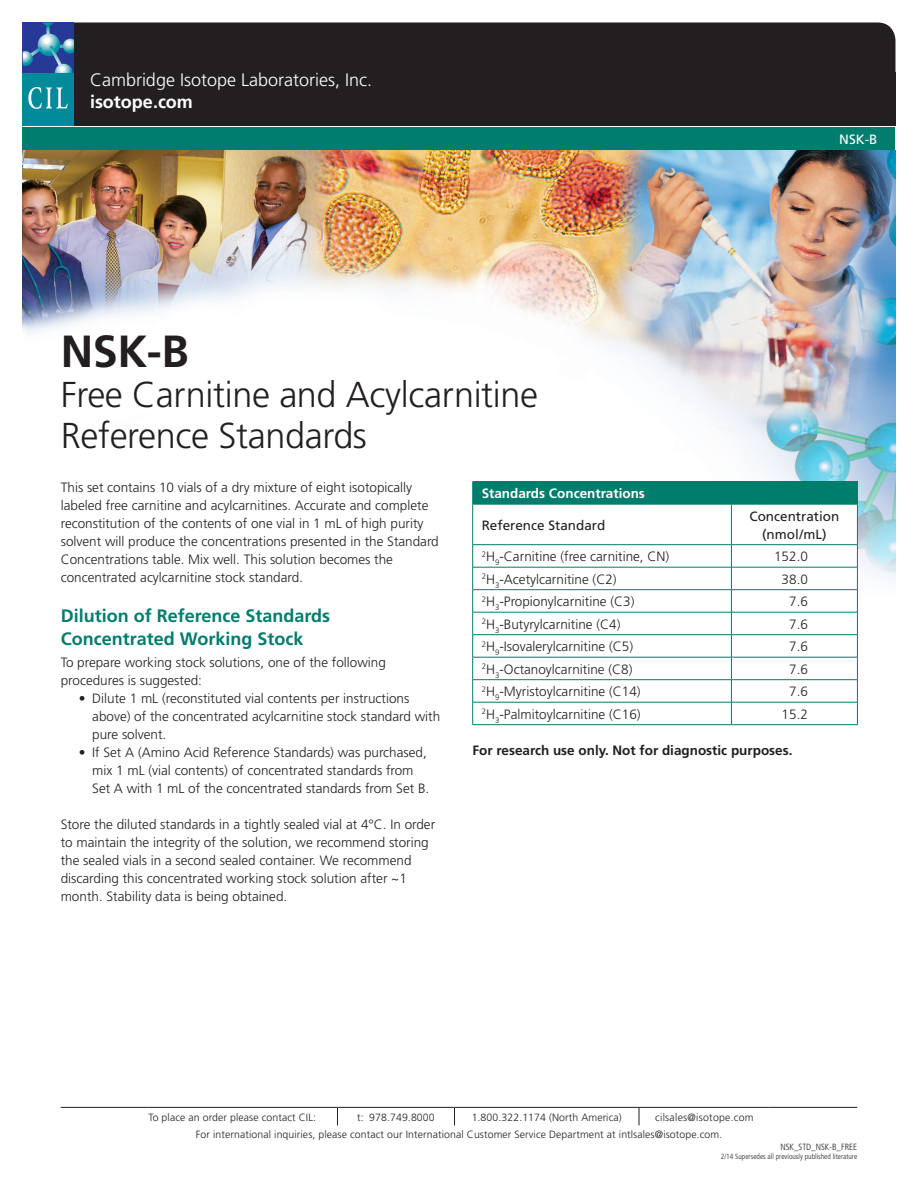
<style>
.page{position:relative;width:918px;height:1188px;background:#fff}
.page>*{position:absolute;margin:0;border:0;box-sizing:border-box;transform-origin:0 0}
.t1{font:700 45px "Frutiger LT Std";color:#231f20}
.t2{font:300 36px "Frutiger LT Std";letter-spacing:-.01em;color:#231f20}
.t3{font:700 18px "Frutiger LT Std";color:#007d6c}
.t4{font:300 18px "Frutiger LT Std";color:#fff}
.t5{font:700 18px "Frutiger LT Std";color:#fff}
.t6{font:300 13.5px/18px "Frutiger LT Std";color:#231f20}
.t7{font:700 13.5px "Frutiger LT Std";color:#231f20}
.t8{font:13.5px "Frutiger LT Std";color:#231f20}
.t9{font:700 13.5px "Frutiger LT Std";color:#fff}
.t10{font:13.5px "Frutiger LT Std";color:#fff}
.t11{font:300 10.5px "Frutiger LT Std";letter-spacing:.01em;color:#231f20}
.t12{font:300 condensed 9px "Frutiger LT Std";color:#231f20}
.t13{font:300 condensed 7.5px "Frutiger LT Std";color:#231f20}
</style>
<div class="page">
<img style="left:22px;top:150px;width:873px;height:429px">
<div style="left:27px;top:22px;width:869px;height:104px;background:#231f20;border-radius:18px"></div>
<div style="left:27px;top:72px;width:869px;height:54px;background:#231f20"></div>
<div style="left:23px;top:23px;width:51px;height:50px;background:#263996"></div>
<svg style="left:46px;top:24px;width:4px;height:17px"></svg>
<svg style="left:38px;top:34px;width:22px;height:22px"></svg>
<svg style="left:55px;top:64px;width:18px;height:18px"></svg>
<div style="left:23px;top:73px;width:51px;height:53px;background:#008a9a"></div>
<svg style="left:28px;top:87px;width:40px;height:22px"></svg>
<svg style="left:23px;top:47px;width:19px;height:19px"></svg>
<svg style="left:49px;top:39px;width:25px;height:32px"></svg>
<svg style="left:42px;top:22px;width:12px;height:4px"></svg>
<div style="left:22px;top:128px;width:874px;height:22px;background:#007d6c"></div>
<div style="left:473px;top:482px;width:384px;height:22px;background:#007d6c"></div>
<svg style="left:473px;top:505px;width:384px;height:219px"></svg>
<hr style="left:472px;top:481px;width:259px;height:1px;background:#007d6c">
<svg style="left:472px;top:482px;width:1px;height:22px"></svg>
<hr style="left:731px;top:481px;width:127px;height:1px;background:#007d6c">
<svg style="left:857px;top:482px;width:1px;height:22px"></svg>
<hr style="left:472px;top:504px;width:259px;height:1px;background:#007d6c">
<hr style="left:472px;top:504px;width:1px;height:40px;background:#007d6c">
<hr style="left:731px;top:504px;width:127px;height:1px;background:#007d6c">
<hr style="left:731px;top:504px;width:1px;height:40px;background:#007d6c">
<hr style="left:857px;top:504px;width:1px;height:40px;background:#007d6c">
<hr style="left:472px;top:544px;width:259px;height:1px;background:#007d6c">
<hr style="left:731px;top:544px;width:127px;height:1px;background:#007d6c">
<hr style="left:472px;top:567px;width:259px;height:1px;background:#007d6c">
<hr style="left:731px;top:567px;width:127px;height:1px;background:#007d6c">
<hr style="left:472px;top:589px;width:259px;height:1px;background:#007d6c">
<hr style="left:731px;top:589px;width:127px;height:1px;background:#007d6c">
<hr style="left:472px;top:612px;width:259px;height:1px;background:#007d6c">
<hr style="left:731px;top:612px;width:127px;height:1px;background:#007d6c">
<hr style="left:472px;top:634px;width:259px;height:1px;background:#007d6c">
<hr style="left:731px;top:634px;width:127px;height:1px;background:#007d6c">
<hr style="left:472px;top:657px;width:259px;height:1px;background:#007d6c">
<hr style="left:731px;top:657px;width:127px;height:1px;background:#007d6c">
<hr style="left:472px;top:679px;width:259px;height:1px;background:#007d6c">
<hr style="left:731px;top:679px;width:127px;height:1px;background:#007d6c">
<hr style="left:472px;top:702px;width:259px;height:1px;background:#007d6c">
<svg style="left:472px;top:545px;width:1px;height:179px"></svg>
<hr style="left:731px;top:702px;width:127px;height:1px;background:#007d6c">
<svg style="left:731px;top:545px;width:1px;height:179px"></svg>
<svg style="left:857px;top:545px;width:1px;height:179px"></svg>
<hr style="left:472px;top:724px;width:259px;height:1px;background:#007d6c">
<hr style="left:731px;top:724px;width:127px;height:1px;background:#007d6c">
<hr style="left:61px;top:1107px;width:87px;height:1px;background:#231f20">
<hr style="left:148px;top:1107px;width:190px;height:1px;background:#231f20">
<hr style="left:338px;top:1107px;width:116px;height:1px;background:#231f20">
<svg style="left:337px;top:1108px;width:1px;height:17px"></svg>
<hr style="left:454px;top:1107px;width:185px;height:1px;background:#231f20">
<svg style="left:454px;top:1108px;width:1px;height:17px"></svg>
<hr style="left:639px;top:1107px;width:131px;height:1px;background:#231f20">
<svg style="left:639px;top:1108px;width:1px;height:17px"></svg>
<hr style="left:770px;top:1107px;width:87px;height:1px;background:#231f20">
<p class="t4" style="left:90px;top:69px;width:284px">Cambridge Isotope Laboratories, Inc.</p>
<p class="t5" style="left:90px;top:91px;width:104px">isotope.com</p>
<p class="t10" style="left:839px;top:131px;width:40px">NSK-B</p>
<p class="t1" style="left:61px;top:325px;width:130px">NSK-B</p>
<p class="t2" style="left:61px;top:374px;width:479px">Free Carnitine and Acylcarnitine</p>
<p class="t2" style="left:61px;top:415px;width:308px">Reference Standards</p>
<p class="t6" style="left:61px;top:478px;width:380px">This set contains 10 vials of a dry mixture of eight isotopically labeled free carnitine and acylcarnitines. Accurate and complete reconstitution of the contents of one vial in 1 mL of high purity solvent will produce the concentrations presented in the Standard Concentrations table. Mix well. This solution becomes the concentrated acylcarnitine stock standard.</p>
<p class="t3" style="left:61px;top:605px;width:271px">Dilution of Reference Standards</p>
<p class="t3" style="left:61px;top:628px;width:244px">Concentrated Working Stock</p>
<p class="t6" style="left:61px;top:654px;width:327px">To prepare working stock solutions, one of the following procedures is suggested:</p>
<p class="t6" style="left:92px;top:690px;width:350px;text-indent:-14px">• Dilute 1 mL (reconstituted vial contents per instructions above) of the concentrated acylcarnitine stock standard with pure solvent.</p>
<p class="t6" style="left:92px;top:744px;width:339px;text-indent:-14px">• If Set A (Amino Acid Reference Standards) was purchased, mix 1 mL (vial contents) of concentrated standards from<br>Set A with 1 mL of the concentrated standards from Set B.</p>
<p class="t6" style="left:61px;top:816px;width:376px">Store the diluted standards in a tightly sealed vial at 4°C. In order to maintain the integrity of the solution, we recommend storing the sealed vials in a second sealed container. We recommend discarding this concentrated working stock solution after ~1 month. Stability data is being obtained.</p>
<p class="t9" style="left:482px;top:485px;width:165px">Standards Concentrations</p>
<p class="t8" style="left:482px;top:517px;width:125px">Reference Standard</p>
<p class="t8" style="left:749px;top:508px;width:92px">Concentration</p>
<p class="t8" style="left:762px;top:526px;width:66px">(nmol/mL)</p>
<p class="t6" style="left:482px;top:548px;width:189px"><sup>2</sup>H<sub>9</sub>-Carnitine (free carnitine, CN)</p>
<p class="t6" style="left:774px;top:548px;width:35px">152.0</p>
<p class="t6" style="left:482px;top:570px;width:136px"><sup>2</sup>H<sub>3</sub>-Acetylcarnitine (C2)</p>
<p class="t6" style="left:782px;top:570px;width:28px">38.0</p>
<p class="t6" style="left:482px;top:593px;width:154px"><sup>2</sup>H<sub>3</sub>-Propionylcarnitine (C3)</p>
<p class="t6" style="left:789px;top:593px;width:20px">7.6</p>
<p class="t6" style="left:482px;top:615px;width:140px"><sup>2</sup>H<sub>3</sub>-Butyrylcarnitine (C4)</p>
<p class="t6" style="left:789px;top:615px;width:20px">7.6</p>
<p class="t6" style="left:482px;top:638px;width:153px"><sup>2</sup>H<sub>9</sub>-Isovalerylcarnitine (C5)</p>
<p class="t6" style="left:789px;top:638px;width:20px">7.6</p>
<p class="t6" style="left:482px;top:660px;width:152px"><sup>2</sup>H<sub>3</sub>-Octanoylcarnitine (C8)</p>
<p class="t6" style="left:789px;top:660px;width:20px">7.6</p>
<p class="t6" style="left:482px;top:683px;width:160px"><sup>2</sup>H<sub>9</sub>-Myristoylcarnitine (C14)</p>
<p class="t6" style="left:789px;top:683px;width:20px">7.6</p>
<p class="t6" style="left:482px;top:705px;width:160px"><sup>2</sup>H<sub>3</sub>-Palmitoylcarnitine (C16)</p>
<p class="t6" style="left:782px;top:705px;width:28px">15.2</p>
<p class="t7" style="left:472px;top:742px;width:322px">For research use only. Not for diagnostic purposes.</p>
<p class="t11" style="left:148px;top:1111px;width:169px">To place an order please contact CIL:</p>
<p class="t11" style="left:357px;top:1111px;width:79px">t: 978.749.8000</p>
<p class="t11" style="left:472px;top:1111px;width:152px">1.800.322.1174 (North America)</p>
<p class="t11" style="left:655px;top:1111px;width:100px">cilsales@isotope.com</p>
<p class="t11" style="left:196px;top:1129px;width:528px">For international inquiries, please contact our International Customer Service Department at intlsales@isotope.com.</p>
<p class="t12" style="left:780px;top:1142px;width:78px">NSK_STD_NSK-B_FREE</p>
<p class="t13" style="left:721px;top:1152px;width:138px">2/14 Supersedes all previously published literature</p>
</div>
